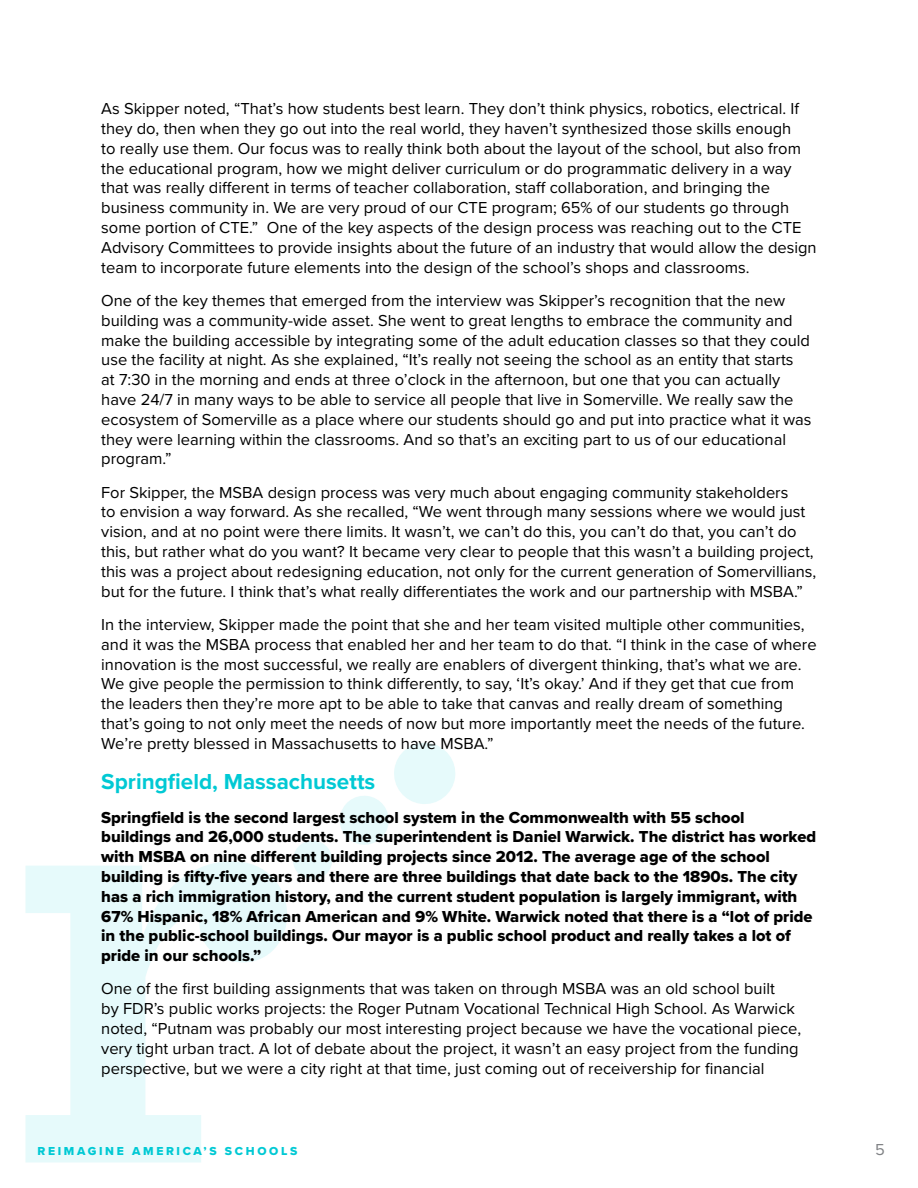
<style>
.page{position:relative;width:918px;height:1188px;background:#fff}
.page>*{position:absolute;margin:0;border:0;box-sizing:border-box;transform-origin:0 0}
.t1{font:700 22.5px "Proxima Nova";color:#00c9d4}
.t2{font:16.5px/19.8px "Proxima Nova";color:#000}
.t3{font:16.5px/19.8px "Proxima Nova Extrabld";color:#000}
.t4{font:16.5px "Proxima Nova";color:#808285}
.t5{font:12px "Proxima Nova Extrabld";letter-spacing:.22em;color:#00c9d4}
</style>
<div class="page">
<svg style="left:26px;top:861px;width:261px;height:301px"></svg>
<svg style="left:293px;top:743px;width:162px;height:137px"></svg>
<p class="t2" style="left:101px;top:98px;width:717px">As Skipper noted, “That’s how students best learn. They don’t think physics, robotics, electrical. If they do, then when they go out into the real world, they haven’t synthesized those skills enough<br>to really use them. Our focus was to really think both about the layout of the school, but also from the educational program, how we might deliver curriculum or do programmatic delivery in a way that was really different in terms of teacher collaboration, staff collaboration, and bringing the business community in. We are very proud of our CTE program; 65% of our students go through some portion of CTE.” One of the key aspects of the design process was reaching out to the CTE Advisory Committees to provide insights about the future of an industry that would allow the design team to incorporate future elements into the design of the school’s shops and classrooms.</p>
<p class="t2" style="left:101px;top:290px;width:712px">One of the key themes that emerged from the interview was Skipper’s recognition that the new building was a community-wide asset. She went to great lengths to embrace the community and make the building accessible by integrating some of the adult education classes so that they could use the facility at night. As she explained, “It’s really not seeing the school as an entity that starts<br>at 7:30 in the morning and ends at three o’clock in the afternoon, but one that you can actually have 24/7 in many ways to be able to service all people that live in Somerville. We really saw the ecosystem of Somerville as a place where our students should go and put into practice what it was they were learning within the classrooms. And so that’s an exciting part to us of our educational program.”</p>
<p class="t2" style="left:101px;top:482px;width:717px">For Skipper, the MSBA design process was very much about engaging community stakeholders<br>to envision a way forward. As she recalled, “We went through many sessions where we would just vision, and at no point were there limits. It wasn’t, we can’t do this, you can’t do that, you can’t do this, but rather what do you want? It became very clear to people that this wasn’t a building project, this was a project about redesigning education, not only for the current generation of Somervillians, but for the future. I think that’s what really differentiates the work and our partnership with MSBA.”</p>
<p class="t2" style="left:101px;top:614px;width:717px">In the interview, Skipper made the point that she and her team visited multiple other communities, and it was the MSBA process that enabled her and her team to do that. “I think in the case of where innovation is the most successful, we really are enablers of divergent thinking, that’s what we are.<br>We give people the permission to think differently, to say, ‘It’s okay.’ And if they get that cue from the leaders then they’re more apt to be able to take that canvas and really dream of something that’s going to not only meet the needs of now but more importantly meet the needs of the future.<br>We’re pretty blessed in Massachusetts to have MSBA.”</p>
<p class="t1" style="left:101px;top:765px;width:276px">Springfield, Massachusetts</p>
<p class="t3" style="left:101px;top:807px;width:716px">Springfield is the second largest school system in the Commonwealth with 55 school buildings and 26,000 students. The superintendent is Daniel Warwick. The district has worked with MSBA on nine different building projects since 2012. The average age of the school building is fifty-five years and there are three buildings that date back to the 1890s. The city has a rich immigration history, and the current student population is largely immigrant, with 67% Hispanic, 18% African American and 9% White. Warwick noted that there is a “lot of pride in the public-school buildings. Our mayor is a public school product and really takes a lot of pride in our schools.”</p>
<p class="t2" style="left:101px;top:978px;width:701px">One of the first building assignments that was taken on through MSBA was an old school built<br>by FDR’s public works projects: the Roger Putnam Vocational Technical High School. As Warwick noted, “Putnam was probably our most interesting project because we have the vocational piece, very tight urban tract. A lot of debate about the project, it wasn’t an easy project from the funding perspective, but we were a city right at that time, just coming out of receivership for financial</p>
<p class="t5" style="left:38px;top:1142px;width:261px">REIMAGINE AMERICA’S SCHOOLS</p>
<p class="t4" style="left:875px;top:1137px;width:11px">5</p>
</div>
